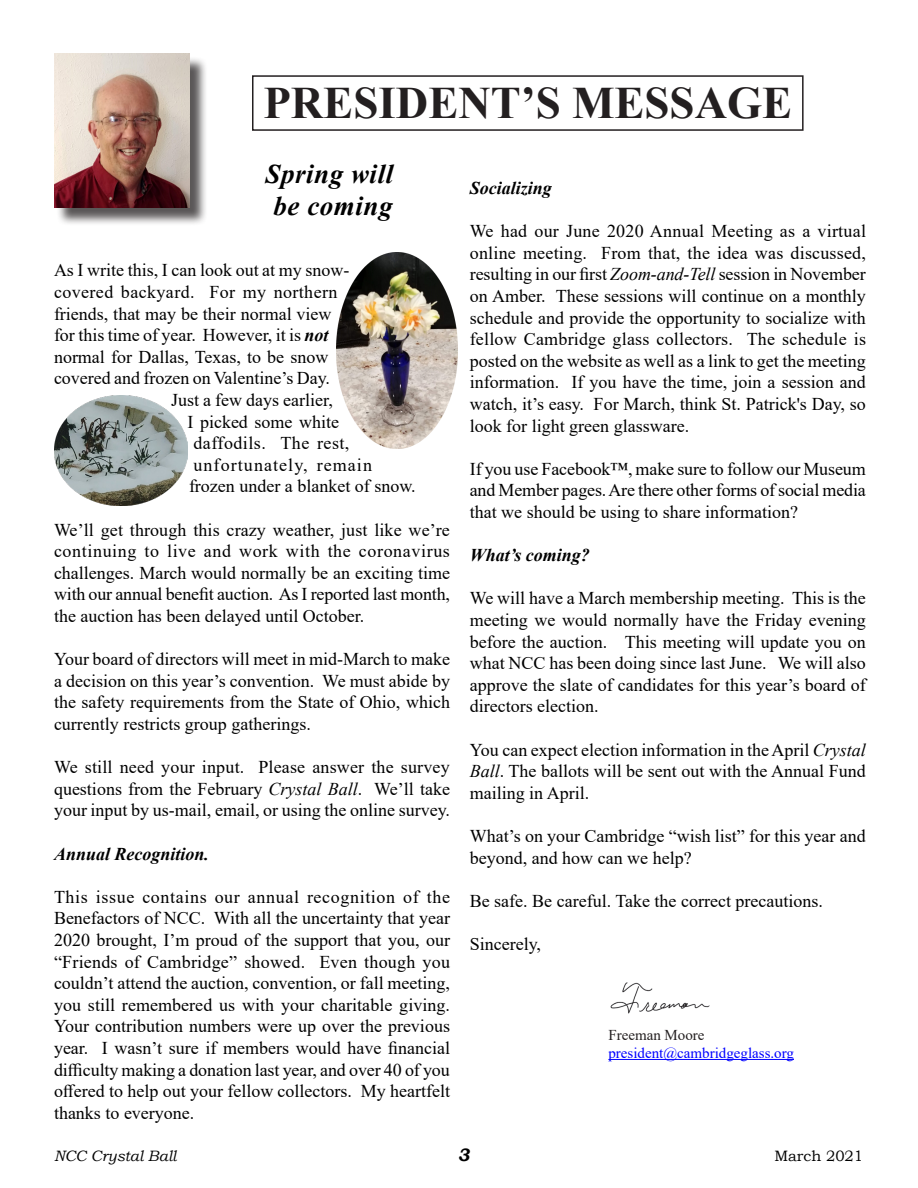
<style>
.page{position:relative;width:918px;height:1188px;background:#fff}
.page>*{position:absolute;margin:0;border:0;box-sizing:border-box;transform-origin:0 0}
.Body_Text{font:700 45px "Times New Roman";color:#231f20}
.t1{font:italic 700 27px "Times New Roman";letter-spacing:.02em;color:#000}
.t2{font:18px/21.6px "Times New Roman";color:#000;text-align:justify}
.t3{font:italic 700 18px "Times New Roman";color:#000}
.t4{font:18px "Times New Roman";letter-spacing:.02em;color:#000}
.t5{font:18px "Times New Roman";letter-spacing:.06em;color:#000}
.t6{font:18px "Times New Roman";letter-spacing:.025em;color:#000}
.Body_Text-2{font:italic 700 18px "Bookman Old Style";color:#000}
.Body_Text-3{font:15px "Times New Roman";color:#00f}
.Body_Text-4{font:italic 15px "Bookman Old Style";color:#000}
.Body_Text-5{font:15px "Times New Roman";color:#231f20}
.Body_Text-6{font:15px "Bookman Old Style";color:#000}
.s1{font-weight:700;font-style:italic}
.s2{font-style:italic}
</style>
<div class="page">
<div style="left:252px;top:75px;width:552px;height:56px;border:2px solid #231f20"></div>
<div style="left:56px;top:56px;width:152px;height:170px;background:#231f20;opacity:.75"></div>
<img style="left:54px;top:54px;width:135px;height:153px">
<hr style="left:608px;top:1059px;width:186px;height:1px;background:#00f">
<img style="left:610px;top:982px;width:100px;height:32px">
<img style="left:336px;top:253px;width:121px;height:195px">
<img style="left:54px;top:395px;width:133px;height:111px">
<p class="Body_Text" style="left:263px;top:71px;width:530px">PRESIDENT’S MESSAGE</p>
<p class="t1" style="left:266px;top:155px;width:129px">Spring will</p>
<p class="t1" style="left:274px;top:188px;width:121px">be coming</p>
<p class="t2" style="left:54px;top:259px;width:297px">As I write this, I can look out at my snow-</p>
<p class="t4" style="left:54px;top:279px;width:285px">covered backyard. For my northern</p>
<p class="t2" style="left:54px;top:302px;width:279px">friends, that may be their normal view</p>
<p class="t2" style="left:54px;top:324px;width:276px">for this time of year. However, it is <span class="s1">not</span></p>
<p class="t2" style="left:54px;top:345px;width:276px">normal for Dallas, Texas, to be snow</p>
<p class="t2" style="left:54px;top:367px;width:275px">covered and frozen on Valentine’s Day.</p>
<p class="t2" style="left:171px;top:389px;width:164px">Just a few days earlier,</p>
<p class="t2" style="left:188px;top:410px;width:153px">I picked some white</p>
<p class="t6" style="left:194px;top:431px;width:157px">daffodils. The rest,</p>
<p class="t5" style="left:194px;top:452px;width:180px">unfortunately, remain</p>
<p class="t2" style="left:189px;top:475px;width:226px">frozen under a blanket of snow.</p>
<p class="t2" style="left:54px;top:518px;width:398px">We’ll get through this crazy weather, just like we’re continuing to live and work with the coronavirus challenges. March would normally be an exciting time with our annual benefit auction. As I reported last month, the auction has been delayed until October.</p>
<p class="t2" style="left:54px;top:648px;width:398px">Your board of directors will meet in mid-March to make a decision on this year’s convention. We must abide by the safety requirements from the State of Ohio, which currently restricts group gatherings.</p>
<p class="t2" style="left:54px;top:756px;width:398px">We still need your input. Please answer the survey questions from the February <span class="s2">Crystal Ball</span>. We’ll take your input by us-mail, email, or using the online survey.</p>
<p class="t3" style="left:54px;top:841px;width:157px">Annual Recognition.</p>
<p class="t2" style="left:54px;top:885px;width:398px;text-align:left">This issue contains our annual recognition of the Benefactors of NCC. With all the uncertainty that year 2020 brought, I’m proud of the support that you, our “Friends of Cambridge” showed. Even though you couldn’t attend the auction, convention, or fall meeting, you still remembered us with your charitable giving.<br>Your contribution numbers were up over the previous year. I wasn’t sure if members would have financial difficulty making a donation last year, and over 40 of you offered to help out your fellow collectors. My heartfelt thanks to everyone.</p>
<p class="t3" style="left:470px;top:175px;width:84px">Socializing</p>
<p class="t2" style="left:470px;top:220px;width:398px">We had our June 2020 Annual Meeting as a virtual online meeting. From that, the idea was discussed, resulting in our first <span class="s2">Zoom-and-Tell</span> session in November on Amber. These sessions will continue on a monthly schedule and provide the opportunity to socialize with fellow Cambridge glass collectors. The schedule is posted on the website as well as a link to get the meeting information. If you have the time, join a session and watch, it’s easy. For March, think St. Patrick's Day, so look for light green glassware.</p>
<p class="t2" style="left:470px;top:457px;width:398px">If you use Facebook™, make sure to follow our Museum and Member pages. Are there other forms of social media that we should be using to share information?</p>
<p class="t3" style="left:470px;top:543px;width:122px">What’s coming?</p>
<p class="t2" style="left:470px;top:587px;width:398px">We will have a March membership meeting. This is the meeting we would normally have the Friday evening before the auction. This meeting will update you on what NCC has been doing since last June. We will also approve the slate of candidates for this year’s board of directors election.</p>
<p class="t2" style="left:470px;top:738px;width:398px">You can expect election information in the April <span class="s2">Crystal Ball</span>. The ballots will be sent out with the Annual Fund mailing in April.</p>
<p class="t2" style="left:470px;top:825px;width:397px">What’s on your Cambridge “wish list” for this year and beyond, and how can we help?</p>
<p class="t2" style="left:470px;top:889px;width:352px">Be safe. Be careful. Take the correct precautions.</p>
<p class="t2" style="left:470px;top:933px;width:73px">Sincerely,</p>
<p class="Body_Text-5" style="left:608px;top:1024px;width:98px">Freeman Moore</p>
<p class="Body_Text-3" style="left:608px;top:1042px;width:187px">president@cambridgeglass.org</p>
<p class="Body_Text-4" style="left:54px;top:1146px;width:124px">NCC Crystal Ball</p>
<p class="Body_Text-2" style="left:458px;top:1142px;width:14px">3</p>
<p class="Body_Text-6" style="left:774px;top:1146px;width:90px">March 2021</p>
</div>
